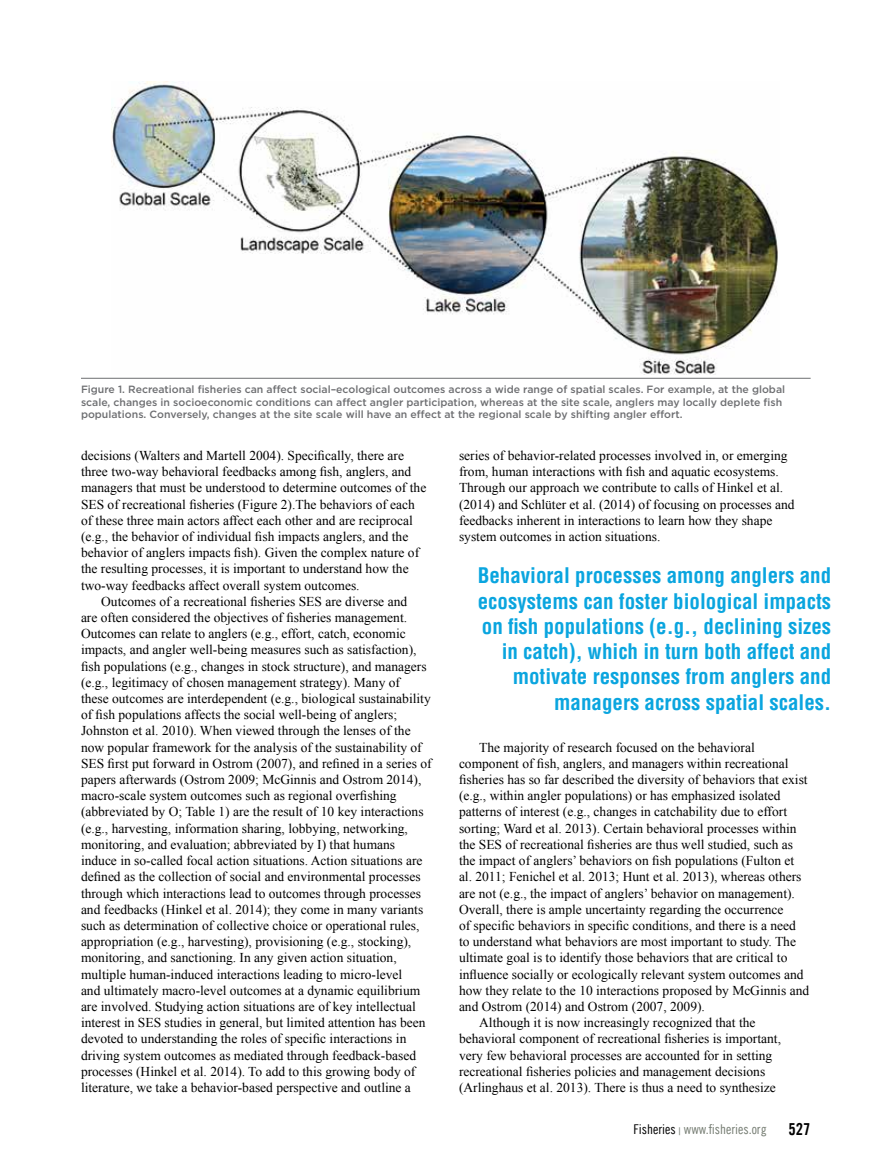
<style>
.page{position:relative;width:891px;height:1175px;background:#fff}
.page>*{position:absolute;margin:0;border:0;box-sizing:border-box;transform-origin:0 0}
.t1{font:700 condensed 21px/25.2px "Helvetica";color:#0aa5df;text-align:right}
.t2{font:16.5px "Trade Gothic LT Bold Cond Twenty";color:#000}
.t3{font:13.5px/16.2px "Times New Roman";color:#000}
.t4{font:13.5px "Trade Gothic LT Cond Eighteen";color:#757c72}
.t5{font:500 10.5px/12.6px "Gotham";color:#6d6e71}
.s1{color:#000}
</style>
<div class="page">
<img style="left:112px;top:81px;width:666px;height:293px">
<hr style="left:81px;top:378px;width:730px;height:1px;background:#6d6e71">
<p class="t5" style="left:81px;top:383px;width:706px">Figure 1. Recreational fisheries can affect social–ecological outcomes across a wide range of spatial scales. For example, at the global scale, changes in socioeconomic conditions can affect angler participation, whereas at the site scale, anglers may locally deplete fish populations. Conversely, changes at the site scale will have an effect at the regional scale by shifting angler effort.</p>
<p class="t3" style="left:81px;top:447px;width:347px">decisions (Walters and Martell 2004). Specifically, there are three two-way behavioral feedbacks among fish, anglers, and managers that must be understood to determine outcomes of the SES of recreational fisheries (Figure 2).The behaviors of each of these three main actors affect each other and are reciprocal (e.g., the behavior of individual fish impacts anglers, and the behavior of anglers impacts fish). Given the complex nature of the resulting processes, it is important to understand how the two-way feedbacks affect overall system outcomes.</p>
<p class="t3" style="left:81px;top:593px;width:352px;text-indent:20px">Outcomes of a recreational fisheries SES are diverse and<br>are often considered the objectives of fisheries management.<br>Outcomes can relate to anglers (e.g., effort, catch, economic impacts, and angler well-being measures such as satisfaction), fish populations (e.g., changes in stock structure), and managers (e.g., legitimacy of chosen management strategy). Many of<br>these outcomes are interdependent (e.g., biological sustainability of fish populations affects the social well-being of anglers; Johnston et al. 2010). When viewed through the lenses of the now popular framework for the analysis of the sustainability of SES first put forward in Ostrom (2007), and refined in a series of papers afterwards (Ostrom 2009; McGinnis and Ostrom 2014), macro-scale system outcomes such as regional overfishing (abbreviated by O; Table 1) are the result of 10 key interactions (e.g., harvesting, information sharing, lobbying, networking, monitoring, and evaluation; abbreviated by I) that humans induce in so-called focal action situations. Action situations are defined as the collection of social and environmental processes through which interactions lead to outcomes through processes and feedbacks (Hinkel et al. 2014); they come in many variants such as determination of collective choice or operational rules, appropriation (e.g., harvesting), provisioning (e.g., stocking), monitoring, and sanctioning. In any given action situation, multiple human-induced interactions leading to micro-level<br>and ultimately macro-level outcomes at a dynamic equilibrium are involved. Studying action situations are of key intellectual interest in SES studies in general, but limited attention has been devoted to understanding the roles of specific interactions in driving system outcomes as mediated through feedback-based processes (Hinkel et al. 2014). To add to this growing body of literature, we take a behavior-based perspective and outline a</p>
<p class="t3" style="left:459px;top:447px;width:337px">series of behavior-related processes involved in, or emerging from, human interactions with fish and aquatic ecosystems.<br>Through our approach we contribute to calls of Hinkel et al. (2014) and Schlüter et al. (2014) of focusing on processes and feedbacks inherent in interactions to learn how they shape system outcomes in action situations.</p>
<h1 class="t1" style="left:478px;top:563px;width:355px">Behavioral processes among anglers and ecosystems can foster biological impacts on fish populations (e.g., declining sizes in catch), which in turn both affect and motivate responses from anglers and managers across spatial scales.</h1>
<p class="t3" style="left:479px;top:739px;width:277px">The majority of research focused on the behavioral</p>
<p class="t3" style="left:459px;top:755px;width:331px">component of fish, anglers, and managers within recreational</p>
<p class="t3" style="left:459px;top:771px;width:350px">fisheries has so far described the diversity of behaviors that exist</p>
<p class="t3" style="left:459px;top:787px;width:323px">(e.g., within angler populations) or has emphasized isolated</p>
<p class="t3" style="left:459px;top:803px;width:330px">patterns of interest (e.g., changes in catchability due to effort</p>
<p class="t3" style="left:459px;top:820px;width:339px">sorting; Ward et al. 2013). Certain behavioral processes within</p>
<p class="t3" style="left:459px;top:836px;width:336px">the SES of recreational fisheries are thus well studied, such as</p>
<p class="t3" style="left:459px;top:852px;width:337px">the impact of anglers’ behaviors on fish populations (Fulton et</p>
<p class="t3" style="left:459px;top:868px;width:344px">al. 2011; Fenichel et al. 2013; Hunt et al. 2013), whereas others</p>
<p class="t3" style="left:459px;top:884px;width:338px">are not (e.g., the impact of anglers’ behavior on management).</p>
<p class="t3" style="left:459px;top:901px;width:326px">Overall, there is ample uncertainty regarding the occurrence</p>
<p class="t3" style="left:459px;top:917px;width:339px">of specific behaviors in specific conditions, and there is a need</p>
<p class="t3" style="left:459px;top:933px;width:339px">to understand what behaviors are most important to study. The</p>
<p class="t3" style="left:459px;top:949px;width:330px">ultimate goal is to identify those behaviors that are critical to</p>
<p class="t3" style="left:459px;top:965px;width:346px">influence socially or ecologically relevant system outcomes and</p>
<p class="t3" style="left:459px;top:982px;width:352px">how they relate to the 10 interactions proposed by McGinnis and</p>
<p class="t3" style="left:459px;top:998px;width:247px">and Ostrom (2014) and Ostrom (2007, 2009).</p>
<p class="t3" style="left:479px;top:1014px;width:278px">Although it is now increasingly recognized that the</p>
<p class="t3" style="left:459px;top:1030px;width:324px">behavioral component of recreational fisheries is important,</p>
<p class="t3" style="left:459px;top:1046px;width:315px">very few behavioral processes are accounted for in setting</p>
<p class="t3" style="left:459px;top:1063px;width:308px">recreational fisheries policies and management decisions</p>
<p class="t3" style="left:459px;top:1079px;width:318px">(Arlinghaus et al. 2013). There is thus a need to synthesize</p>
<p class="t4" style="left:634px;top:1120px;width:135px"><span class="s1">Fisheries</span> <sub>|</sub> www.fisheries.org</p>
<p class="t2" style="left:789px;top:1118px;width:23px">527</p>
</div>
